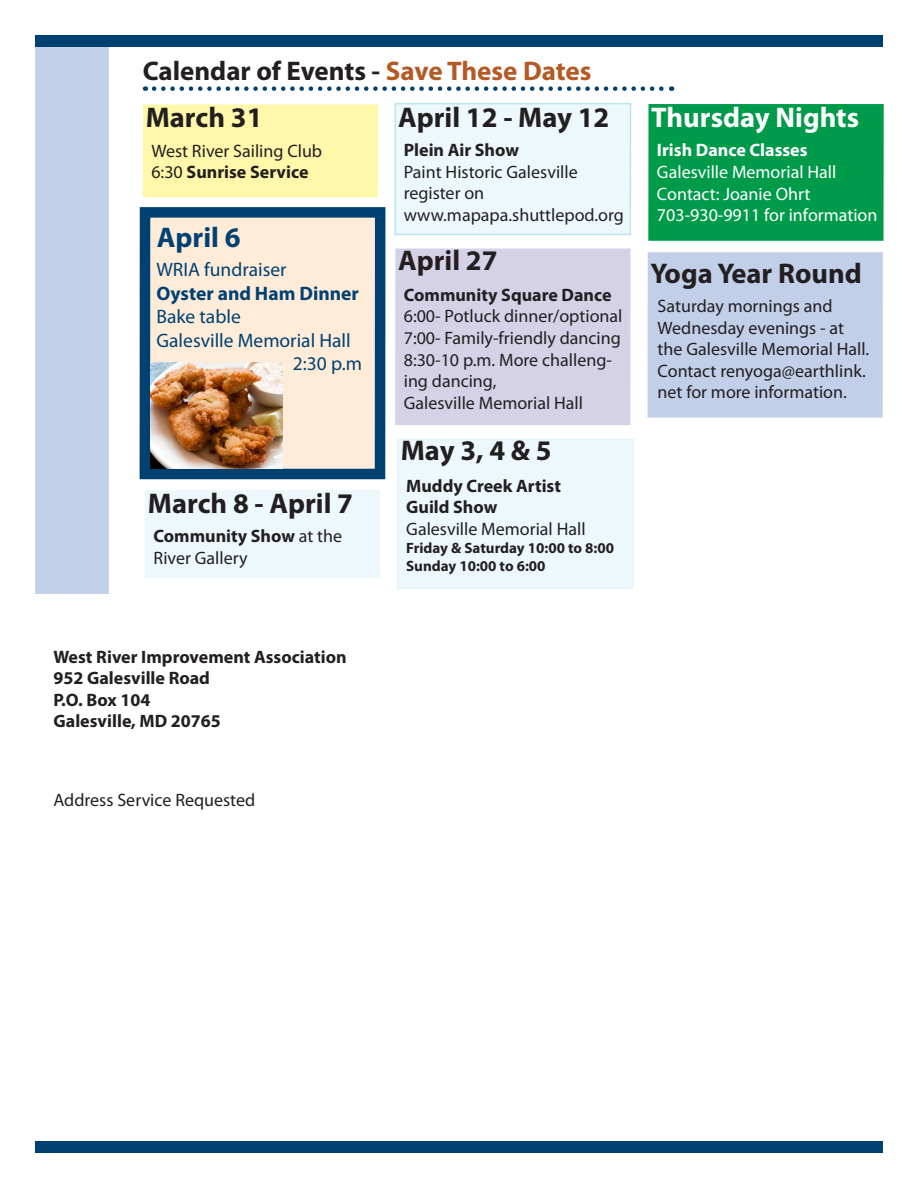
<style>
.page{position:relative;width:918px;height:1188px;background:#fff}
.page>*{position:absolute;margin:0;border:0;box-sizing:border-box;transform-origin:0 0}
.t1{font:700 28.5px "Myriad Pro";color:#231f20}
.t2{font:700 28.5px "Myriad Pro";color:#fff}
.t3{font:700 28.5px "Myriad Pro";color:#004172}
.Headline{font:700 27px "Myriad Pro";color:#231f20}
.t4{font:19.5px "Myriad Pro";color:#004172}
.t5{font:700 19.5px "Myriad Pro";color:#004172}
.t6{font:18px/21.6px "Myriad Pro";color:#231f20}
.t7{font:700 18px "Myriad Pro";color:#231f20}
.t8{font:18px "Myriad Pro";color:#fff}
.t9{font:700 18px "Myriad Pro";color:#fff}
.t10{font:700 15px "Myriad Pro";color:#231f20}
.s1{color:#b45a24}
.s2{font-weight:400}
.s3{font-weight:700}
</style>
<div class="page">
<div style="left:35px;top:47px;width:74px;height:547px;background:#c2cfe9"></div>
<div style="left:35px;top:35px;width:848px;height:12px;background:#004172"></div>
<div style="left:35px;top:1141px;width:848px;height:12px;background:#004172"></div>
<svg style="left:154px;top:86px;width:518px;height:5px"></svg>
<div style="left:398px;top:439px;width:235px;height:149px;background:#edf8fd"></div>
<div style="left:397px;top:439px;width:237px;height:150px;border:2px solid #e5f5fc"></div>
<div style="left:395px;top:104px;width:236px;height:130px;background:#edf8fd"></div>
<div style="left:394px;top:103px;width:237px;height:132px;border:2px solid #bae4f2"></div>
<div style="left:648px;top:104px;width:236px;height:137px;background:#009a4b"></div>
<div style="left:648px;top:252px;width:235px;height:166px;background:#c2cfe9"></div>
<div style="left:395px;top:248px;width:236px;height:177px;background:#d5d2e8"></div>
<div style="left:143px;top:104px;width:235px;height:93px;background:#fff8aa"></div>
<div style="left:145px;top:490px;width:235px;height:88px;background:#edf8fd"></div>
<div style="left:145px;top:212px;width:235px;height:262px;background:#feebd8"></div>
<div style="left:140px;top:207px;width:245px;height:272px;border:10px solid #004172"></div>
<img style="left:150px;top:363px;width:132px;height:106px">
<p class="Headline" style="left:143px;top:53px;width:450px">Calendar of Events - <span class="s1">Save These Dates</span></p>
<p class="t1" style="left:146px;top:99px;width:118px">March 31</p>
<p class="t6" style="left:151px;top:140px;width:172px">West River Sailing Club</p>
<p class="t7" style="left:151px;top:161px;width:159px"><span class="s2">6:30</span> Sunrise Service</p>
<p class="t3" style="left:157px;top:219px;width:85px">April 6</p>
<p class="t4" style="left:156px;top:258px;width:132px">WRIA fundraiser</p>
<p class="t5" style="left:156px;top:281px;width:204px">Oyster and Ham Dinner</p>
<p class="t4" style="left:156px;top:305px;width:86px">Bake table</p>
<p class="t4" style="left:156px;top:328px;width:196px">Galesville Memorial Hall</p>
<p class="t4" style="left:293px;top:352px;width:71px">2:30 p.m</p>
<p class="t1" style="left:148px;top:485px;width:207px">March 8 - April 7</p>
<p class="t6" style="left:153px;top:525px;width:190px"><span class="s3">Community Show</span> at the<br>River Gallery</p>
<p class="t1" style="left:398px;top:98px;width:213px">April 12 - May 12</p>
<p class="t7" style="left:404px;top:138px;width:117px">Plein Air Show</p>
<p class="t6" style="left:404px;top:161px;width:175px">Paint Historic Galesville</p>
<p class="t6" style="left:404px;top:182px;width:82px">register on</p>
<p class="t6" style="left:404px;top:204px;width:222px">www.mapapa.shuttlepod.org</p>
<p class="t1" style="left:398px;top:242px;width:101px">April 27</p>
<p class="t7" style="left:404px;top:283px;width:209px">Community Square Dance</p>
<p class="t6" style="left:404px;top:305px;width:220px">6:00- Potluck dinner/optional</p>
<p class="t6" style="left:404px;top:327px;width:219px">7:00- Family-friendly dancing</p>
<p class="t6" style="left:404px;top:349px;width:210px">8:30-10 p.m. More challeng&shy;ing dancing,</p>
<p class="t6" style="left:404px;top:392px;width:181px">Galesville Memorial Hall</p>
<p class="t1" style="left:401px;top:432px;width:153px">May 3, 4 &amp; 5</p>
<p class="t7" style="left:406px;top:474px;width:156px">Muddy Creek Artist</p>
<p class="t7" style="left:406px;top:495px;width:93px">Guild Show</p>
<p class="t6" style="left:406px;top:518px;width:181px">Galesville Memorial Hall</p>
<p class="t10" style="left:406px;top:538px;width:209px">Friday &amp; Saturday 10:00 to 8:00</p>
<p class="t10" style="left:406px;top:556px;width:141px">Sunday 10:00 to 6:00</p>
<p class="t2" style="left:651px;top:99px;width:209px">Thursday Nights</p>
<p class="t9" style="left:657px;top:139px;width:152px">Irish Dance Classes</p>
<p class="t8" style="left:657px;top:161px;width:181px">Galesville Memorial Hall</p>
<p class="t8" style="left:657px;top:182px;width:155px">Contact: Joanie Ohrt</p>
<p class="t8" style="left:657px;top:204px;width:222px">703-930-9911 for information</p>
<p class="t1" style="left:650px;top:254px;width:213px">Yoga Year Round</p>
<p class="t6" style="left:658px;top:295px;width:213px">Saturday mornings and<br>Wednesday evenings - at the Galesville Memorial Hall.<br>Contact renyoga@earthlink. net for more information.</p>
<p class="t7" style="left:53px;top:645px;width:295px">West River Improvement Association</p>
<p class="t7" style="left:53px;top:666px;width:158px">952 Galesville Road</p>
<p class="t7" style="left:53px;top:688px;width:98px">P.O. Box 104</p>
<p class="t7" style="left:53px;top:710px;width:169px">Galesville, MD 20765</p>
<p class="t6" style="left:53px;top:789px;width:203px">Address Service Requested</p>
</div>
